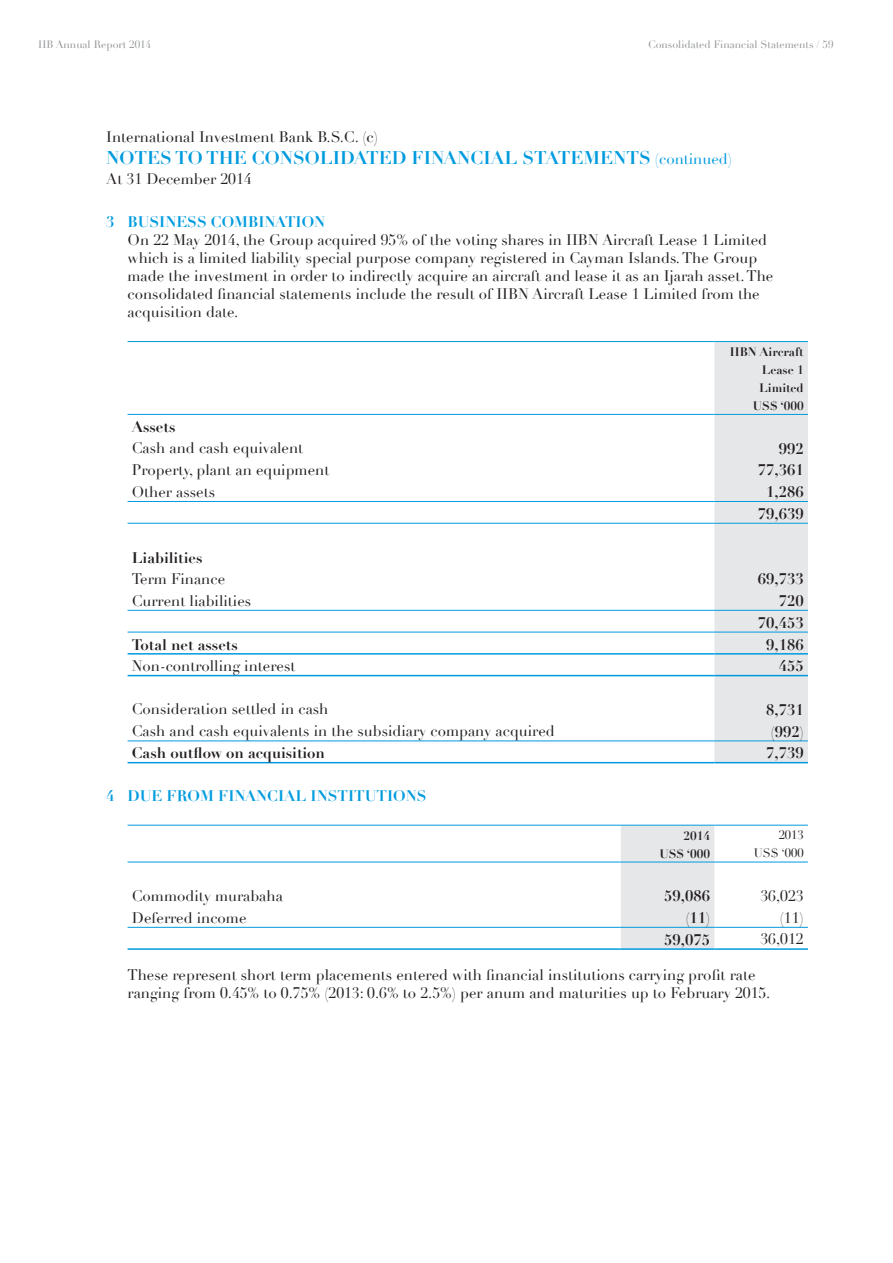
<style>
.page{position:relative;width:893px;height:1263px;background:#fff}
.page>*{position:absolute;margin:0;border:0;box-sizing:border-box;transform-origin:0 0}
.t1{font:700 18px "Didot";color:#009bde}
.t2{font:15px/18px "Didot";color:#231f20}
.t3{font:700 15px/21.8px "Didot";color:#231f20;text-align:center}
.t4{font:700 15px "Didot";color:#009bde}
.t5{font:700 12px/18px "Didot";color:#231f20;text-align:right}
.t6{font:12px/18px "Didot";color:#231f20;text-align:right}
.t7{font:10.5px "Didot";color:#939598}
.s1{font-weight:400;font-size:15px}
</style>
<div class="page">
<div style="left:714px;top:342px;width:94px;height:420px;background:#e6e7e9"></div>
<hr style="left:128px;top:341px;width:586px;height:1px;background:#009bde">
<hr style="left:714px;top:341px;width:94px;height:1px;background:#009bde">
<hr style="left:128px;top:414px;width:586px;height:1px;background:#009bde">
<hr style="left:714px;top:414px;width:94px;height:1px;background:#009bde">
<hr style="left:128px;top:501px;width:586px;height:1px;background:#009bde">
<hr style="left:714px;top:501px;width:94px;height:1px;background:#009bde">
<hr style="left:128px;top:523px;width:586px;height:1px;background:#009bde">
<hr style="left:714px;top:523px;width:94px;height:1px;background:#009bde">
<hr style="left:128px;top:610px;width:586px;height:1px;background:#009bde">
<hr style="left:714px;top:610px;width:94px;height:1px;background:#009bde">
<hr style="left:128px;top:632px;width:586px;height:1px;background:#009bde">
<hr style="left:714px;top:632px;width:94px;height:1px;background:#009bde">
<hr style="left:128px;top:653px;width:586px;height:2px;background:#009bde">
<hr style="left:714px;top:653px;width:94px;height:2px;background:#009bde">
<hr style="left:128px;top:675px;width:586px;height:1px;background:#009bde">
<hr style="left:714px;top:675px;width:94px;height:1px;background:#009bde">
<hr style="left:128px;top:740px;width:586px;height:1px;background:#009bde">
<hr style="left:714px;top:740px;width:94px;height:1px;background:#009bde">
<hr style="left:128px;top:762px;width:586px;height:1px;background:#009bde">
<hr style="left:714px;top:762px;width:94px;height:1px;background:#009bde">
<div style="left:621px;top:826px;width:93px;height:122px;background:#e6e7e9"></div>
<hr style="left:128px;top:825px;width:493px;height:1px;background:#009bde">
<hr style="left:621px;top:825px;width:93px;height:1px;background:#009bde">
<hr style="left:714px;top:825px;width:94px;height:1px;background:#009bde">
<hr style="left:128px;top:862px;width:493px;height:1px;background:#009bde">
<hr style="left:621px;top:862px;width:93px;height:1px;background:#009bde">
<hr style="left:714px;top:862px;width:94px;height:1px;background:#009bde">
<hr style="left:128px;top:927px;width:493px;height:1px;background:#009bde">
<hr style="left:128px;top:948px;width:493px;height:2px;background:#009bde">
<hr style="left:621px;top:927px;width:93px;height:1px;background:#009bde">
<hr style="left:621px;top:948px;width:93px;height:2px;background:#009bde">
<hr style="left:714px;top:927px;width:94px;height:1px;background:#009bde">
<hr style="left:714px;top:948px;width:94px;height:2px;background:#009bde">
<p class="t7" style="left:38px;top:38px;width:114px">IIB Annual Report 2014</p>
<p class="t7" style="left:648px;top:38px;width:187px">Consolidated Financial Statements / 59</p>
<p class="t2" style="left:106px;top:128px;width:273px">International Investment Bank B.S.C. (c)</p>
<p class="t1" style="left:106px;top:147px;width:627px">NOTES TO THE CONSOLIDATED FINANCIAL STATEMENTS <span class="s1">(continued)</span></p>
<p class="t2" style="left:106px;top:170px;width:147px">At 31 December 2014</p>
<p class="t4" style="left:106px;top:213px;width:221px">3 BUSINESS COMBINATION</p>
<p class="t2" style="left:128px;top:231px;width:647px">On 22 May 2014, the Group acquired 95% of the voting shares in IIBN Aircraft Lease 1 Limited which is a limited liability special purpose company registered in Cayman Islands. The Group made the investment in order to indirectly acquire an aircraft and lease it as an Ijarah asset. The consolidated financial statements include the result of IIBN Aircraft Lease 1 Limited from the acquisition date.</p>
<p class="t5" style="left:730px;top:343px;width:75px">IIBN Aircraft<br>Lease 1<br>Limited<br>US$ ‘000</p>
<p class="t3" style="left:132px;top:416px;width:45px">Assets</p>
<p class="t2" style="left:132px;top:439px;width:173px">Cash and cash equivalent</p>
<p class="t3" style="left:779px;top:438px;width:27px">992</p>
<p class="t2" style="left:132px;top:461px;width:199px">Property, plant an equipment</p>
<p class="t3" style="left:758px;top:459px;width:47px">77,361</p>
<p class="t2" style="left:132px;top:483px;width:85px">Other assets</p>
<p class="t3" style="left:758px;top:481px;width:47px">1,286<br>79,639</p>
<p class="t3" style="left:132px;top:547px;width:72px">Liabilities</p>
<p class="t2" style="left:132px;top:570px;width:95px">Term Finance</p>
<p class="t3" style="left:758px;top:568px;width:47px">69,733</p>
<p class="t2" style="left:132px;top:592px;width:121px">Current liabilities</p>
<p class="t3" style="left:758px;top:590px;width:47px;text-align:right">720<br>70,453</p>
<p class="t3" style="left:132px;top:634px;width:107px">Total net assets</p>
<p class="t3" style="left:766px;top:634px;width:39px">9,186</p>
<p class="t2" style="left:132px;top:657px;width:165px">Non-controlling interest</p>
<p class="t3" style="left:779px;top:655px;width:27px">455</p>
<p class="t2" style="left:132px;top:701px;width:198px">Consideration settled in cash</p>
<p class="t3" style="left:766px;top:699px;width:39px">8,731</p>
<p class="t2" style="left:132px;top:722px;width:424px">Cash and cash equivalents in the subsidiary company acquired</p>
<p class="t3" style="left:771px;top:721px;width:34px">(992)</p>
<p class="t3" style="left:132px;top:742px;width:195px">Cash outflow on acquisition</p>
<p class="t3" style="left:766px;top:742px;width:39px">7,739</p>
<p class="t4" style="left:106px;top:786px;width:322px">4 DUE FROM FINANCIAL INSTITUTIONS</p>
<p class="t5" style="left:659px;top:827px;width:52px">2014<br>US$ ‘000</p>
<p class="t6" style="left:754px;top:826px;width:51px">2013<br>US$ ‘000</p>
<p class="t2" style="left:132px;top:887px;width:153px">Commodity murabaha</p>
<p class="t3" style="left:664px;top:885px;width:47px">59,086</p>
<p class="t2" style="left:760px;top:887px;width:45px">36,023</p>
<p class="t2" style="left:132px;top:909px;width:116px">Deferred income</p>
<p class="t3" style="left:686px;top:907px;width:26px">(11)</p>
<p class="t2" style="left:780px;top:909px;width:25px">(11)</p>
<p class="t3" style="left:664px;top:929px;width:47px">59,075</p>
<p class="t2" style="left:760px;top:930px;width:45px">36,012</p>
<p class="t2" style="left:128px;top:966px;width:644px">These represent short term placements entered with financial institutions carrying profit rate ranging from 0.45% to 0.75% (2013: 0.6% to 2.5%) per anum and maturities up to February 2015.</p>
</div>
